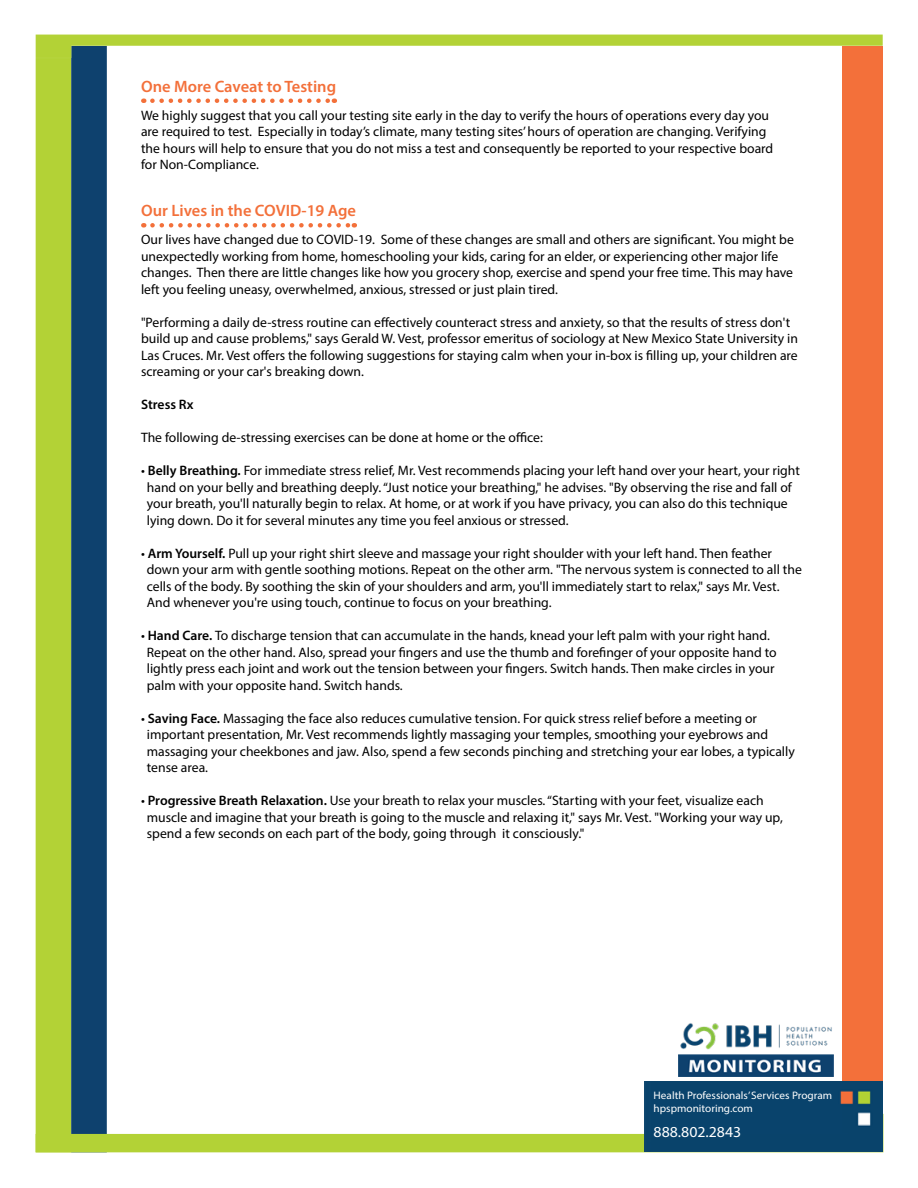
<style>
.page{position:relative;width:918px;height:1188px;background:#fff}
.page>*{position:absolute;margin:0;border:0;box-sizing:border-box;transform-origin:0 0}
.t1{font:600 16.5px "Myriad Pro";color:#f3703a}
.t2{font:15.3px "Myriad Pro";color:#fff;scale:1.04 1}
.t3{font:13.65px/16.5px "Myriad Pro";color:#000}
.t4{font:600 13.65px "Myriad Pro";color:#000}
.t5{font:10.8px/13px "Myriad Pro";color:#fff;scale:1.04 1}
.s1{font-weight:600}
</style>
<div class="page">
<div style="left:36px;top:58px;width:35px;height:1094px;background:#b3d236"></div>
<div style="left:71px;top:46px;width:36px;height:1106px;background:#0e416e"></div>
<svg style="left:36px;top:35px;width:847px;height:23px"></svg>
<svg style="left:71px;top:1114px;width:574px;height:38px"></svg>
<div style="left:842px;top:47px;width:41px;height:1086px;background:#f3703a"></div>
<div style="left:645px;top:1082px;width:238px;height:70px;background:#09436c"></div>
<img style="left:679px;top:1023px;width:155px;height:53px">
<svg style="left:152px;top:98px;width:183px;height:5px"></svg>
<svg style="left:152px;top:223px;width:203px;height:5px"></svg>
<p class="t1" style="left:141px;top:76px;width:197px">One More Caveat to Testing</p>
<p class="t3" style="left:141px;top:107px;width:634px">We highly suggest that you call your testing site early in the day to verify the hours of operations every day you are required to test. Especially in today’s climate, many testing sites’ hours of operation are changing. Verifying the hours will help to ensure that you do not miss a test and consequently be reported to your respective board for Non-Compliance.</p>
<p class="t1" style="left:141px;top:200px;width:217px">Our Lives in the COVID-19 Age</p>
<p class="t3" style="left:141px;top:231px;width:654px">Our lives have changed due to COVID-19. Some of these changes are small and others are significant. You might be unexpectedly working from home, homeschooling your kids, caring for an elder, or experiencing other major life changes. Then there are little changes like how you grocery shop, exercise and spend your free time. This may have left you feeling uneasy, overwhelmed, anxious, stressed or just plain tired.</p>
<p class="t3" style="left:141px;top:314px;width:658px">"Performing a daily de-stress routine can effectively counteract stress and anxiety, so that the results of stress don't build up and cause problems," says Gerald W. Vest, professor emeritus of sociology at New Mexico State University in Las Cruces. Mr. Vest offers the following suggestions for staying calm when your in-box is filling up, your children are screaming or your car's breaking down.</p>
<p class="t4" style="left:141px;top:396px;width:54px">Stress Rx</p>
<p class="t3" style="left:141px;top:429px;width:403px">The following de-stressing exercises can be done at home or the office:</p>
<p class="t3" style="left:147px;top:462px;width:655px;text-indent:-6px">• <span class="s1">Belly Breathing.</span> For immediate stress relief, Mr. Vest recommends placing your left hand over your heart, your right hand on your belly and breathing deeply. “Just notice your breathing," he advises. "By observing the rise and fall of your breath, you'll naturally begin to relax. At home, or at work if you have privacy, you can also do this technique lying down. Do it for several minutes any time you feel anxious or stressed.</p>
<p class="t3" style="left:147px;top:545px;width:657px;text-indent:-6px">• <span class="s1">Arm Yourself.</span> Pull up your right shirt sleeve and massage your right shoulder with your left hand. Then feather down your arm with gentle soothing motions. Repeat on the other arm. "The nervous system is connected to all the cells of the body. By soothing the skin of your shoulders and arm, you'll immediately start to relax," says Mr. Vest.<br>And whenever you're using touch, continue to focus on your breathing.</p>
<p class="t3" style="left:147px;top:627px;width:631px;text-indent:-6px">• <span class="s1">Hand Care.</span> To discharge tension that can accumulate in the hands, knead your left palm with your right hand.<br>Repeat on the other hand. Also, spread your fingers and use the thumb and forefinger of your opposite hand to lightly press each joint and work out the tension between your fingers. Switch hands. Then make circles in your palm with your opposite hand. Switch hands.</p>
<p class="t3" style="left:147px;top:710px;width:650px;text-indent:-6px">• <span class="s1">Saving Face.</span> Massaging the face also reduces cumulative tension. For quick stress relief before a meeting or important presentation, Mr. Vest recommends lightly massaging your temples, smoothing your eyebrows and massaging your cheekbones and jaw. Also, spend a few seconds pinching and stretching your ear lobes, a typically tense area.</p>
<p class="t3" style="left:147px;top:792px;width:638px;text-indent:-6px">• <span class="s1">Progressive Breath Relaxation.</span> Use your breath to relax your muscles. “Starting with your feet, visualize each muscle and imagine that your breath is going to the muscle and relaxing it," says Mr. Vest. "Working your way up, spend a few seconds on each part of the body, going through it consciously."</p>
<p class="t5" style="left:654px;top:1089px;width:173px">Health Professionals’ Services Program hpspmonitoring.com</p>
<p class="t2" style="left:654px;top:1122px;width:86px">888.802.2843</p>
</div>
